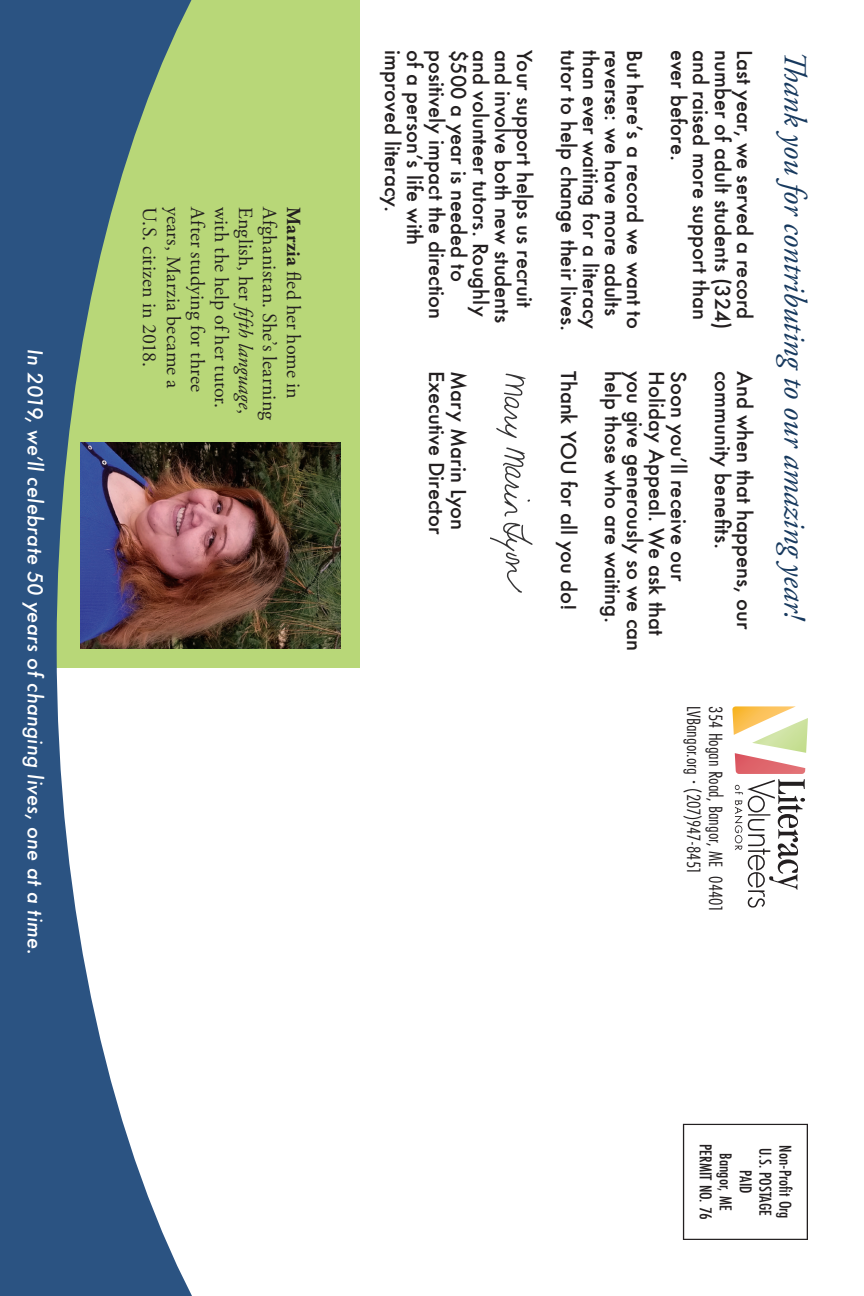
<style>
.page{position:relative;width:864px;height:1296px;background:#fff}
.page>*{position:absolute;margin:0;border:0;box-sizing:border-box;transform-origin:0 0}
.t1{font:italic 32px "Adobe Garamond Pro";color:#17395e}
.t2{font:500 20px "Futura";color:#231f20}
.t3{font:20px "Adobe Garamond Pro";letter-spacing:.01em;color:#231f20}
.t4{font:italic 500 20px "Futura";letter-spacing:.01em;color:#fff}
.t5{font:20px "Futura PT Cond";color:#231f20}
.t6{font:italic 20px "Adobe Garamond Pro";letter-spacing:.005em;color:#231f20}
.t7{font:500 17.8px/19.8px "Futura PT Cond";color:#231f20;text-align:center}
.s1{font-style:normal}
.s2{font-weight:700}
</style>
<div class="page">
<div style="left:49px;top:0;width:311px;height:668px;background:#b8d778"></div>
<svg style="left:0;top:0;width:201px;height:1296px;fill:#2b5382"></svg>
<svg style="left:491px;top:523px;width:42px;height:70px"></svg>
<svg style="left:496px;top:374px;width:30px;height:64px"></svg>
<svg style="left:503px;top:447px;width:27px;height:70px"></svg>
<svg style="left:732px;top:706px;width:76px;height:202px"></svg>
<div style="left:16px;top:332px;width:28px;height:640px;background:#2b5382"></div>
<img style="left:81px;top:443px;width:260px;height:205px">
<svg style="left:683px;top:1124px;width:125px;height:116px"></svg>
<p class="t4" style="left:49px;top:349px;width:608px;rotate:90deg">In 2019, we’ll celebrate 50 years of changing lives, one at a time.</p>
<p class="t3" style="left:161px;top:207px;width:162px;rotate:90deg">U.S. citizen in 2018.</p>
<p class="t3" style="left:185px;top:207px;width:183px;rotate:90deg">years, Marzia became a</p>
<p class="t3" style="left:209px;top:207px;width:187px;rotate:90deg">After studying for three</p>
<p class="t3" style="left:233px;top:207px;width:203px;rotate:90deg">with the help of her tutor.</p>
<p class="t6" style="left:257px;top:207px;width:208px;rotate:90deg"><span class="s1">English, her</span> fifth language<span class="s1">,</span></p>
<p class="t3" style="left:281px;top:207px;width:215px;rotate:90deg">Afghanistan. She’s learning</p>
<p class="t3" style="left:305px;top:207px;width:193px;rotate:90deg"><span class="s2">Marzia</span> fled her home in</p>
<p class="t2" style="left:406px;top:50px;width:164px;rotate:90deg">improved literacy.</p>
<p class="t2" style="left:428px;top:50px;width:197px;rotate:90deg">of a person’s life with</p>
<p class="t2" style="left:450px;top:50px;width:271px;rotate:90deg">positively impact the direction</p>
<p class="t2" style="left:472px;top:50px;width:234px;rotate:90deg">$500 a year is needed to</p>
<p class="t2" style="left:494px;top:50px;width:268px;rotate:90deg">and volunteer tutors. Roughly</p>
<p class="t2" style="left:516px;top:50px;width:275px;rotate:90deg">and involve both new students</p>
<p class="t2" style="left:538px;top:50px;width:259px;rotate:90deg">Your support helps us recruit</p>
<p class="t2" style="left:582px;top:50px;width:283px;rotate:90deg">tutor to help change their lives.</p>
<p class="t2" style="left:604px;top:50px;width:281px;rotate:90deg">than ever waiting for a literacy</p>
<p class="t2" style="left:626px;top:50px;width:268px;rotate:90deg">reverse: we have more adults</p>
<p class="t2" style="left:648px;top:50px;width:281px;rotate:90deg">But here’s a record we want to</p>
<p class="t2" style="left:692px;top:50px;width:112px;rotate:90deg">ever before.</p>
<p class="t2" style="left:714px;top:50px;width:271px;rotate:90deg">and raised more support than</p>
<p class="t2" style="left:736px;top:50px;width:281px;rotate:90deg">number of adult students (324)</p>
<p class="t2" style="left:758px;top:50px;width:271px;rotate:90deg">Last year, we served a record</p>
<p class="t2" style="left:450px;top:371px;width:165px;rotate:90deg">Executive Director</p>
<p class="t2" style="left:472px;top:371px;width:161px;rotate:90deg">Mary Marin Lyon</p>
<p class="t2" style="left:582px;top:371px;width:241px;rotate:90deg">Thank YOU for all you do!</p>
<p class="t2" style="left:626px;top:371px;width:254px;rotate:90deg">help those who are waiting.</p>
<p class="t2" style="left:648px;top:371px;width:282px;rotate:90deg">you give generously so we can</p>
<p class="t2" style="left:670px;top:371px;width:266px;rotate:90deg">Holiday Appeal. We ask that</p>
<p class="t2" style="left:692px;top:371px;width:212px;rotate:90deg">Soon you’ll receive our</p>
<p class="t2" style="left:736px;top:371px;width:180px;rotate:90deg">community benefits.</p>
<p class="t2" style="left:758px;top:371px;width:261px;rotate:90deg">And when that happens, our</p>
<p class="t1" style="left:814px;top:50px;width:573px;rotate:90deg">Thank you for contributing to our amazing year!</p>
<p class="t5" style="left:705px;top:706px;width:170px;rotate:90deg">LVBangor.org · (207)947-8451</p>
<p class="t5" style="left:727px;top:706px;width:207px;rotate:90deg">354 Hogan Road, Bangor, ME 04401</p>
<p class="t7" style="left:756px;top:1144px;width:77px;rotate:90deg">PAID<br>Bangor, ME<br>PERMIT NO. 76</p>
<p class="t7" style="left:775px;top:1148px;width:69px;rotate:90deg">U.S. POSTAGE</p>
<p class="t7" style="left:795px;top:1145px;width:75px;rotate:90deg">Non-Profit Org</p>
</div>
